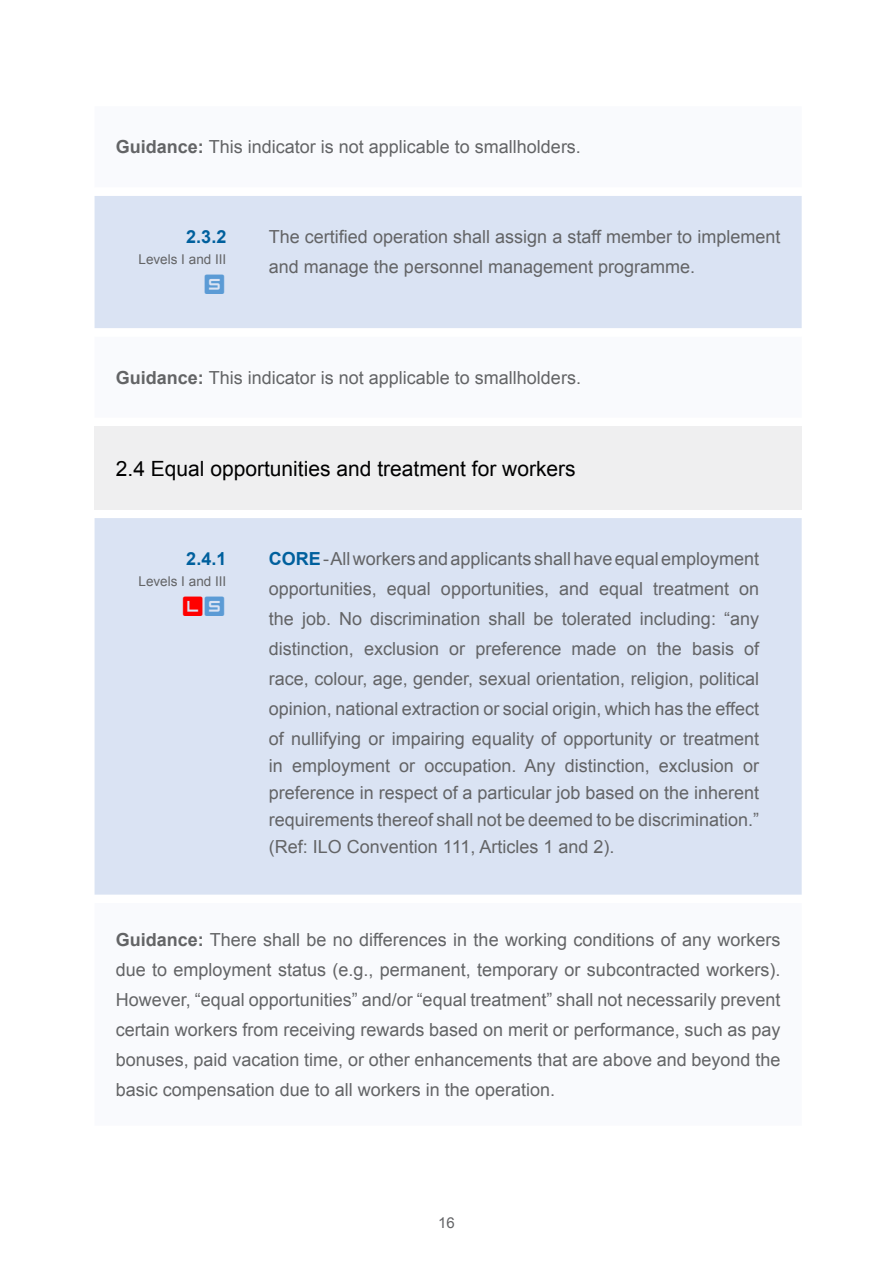
<style>
.page{position:relative;width:893px;height:1263px;background:#fff}
.page>*{position:absolute;margin:0;border:0;box-sizing:border-box;transform-origin:0 0}
.t1{font:34.5px "Curved Square";color:#f00}
.t2{font:34.5px "Curved Square";color:#5b9bd5}
.t3{font:21px "Arial";color:#000}
.t4{font:18px/30px "Arial";color:#636466;text-align:justify}
.t5{font:700 18px "Arial";color:#00609d}
.t6{font:15px "Arial";color:#636466}
.t7{font:13.5px "Arial";color:#636466}
.s1{font-weight:700}
.s2{color:#5b9bd5}
.s3{font-weight:700;color:#00609d}
</style>
<div class="page">
<svg style="left:95px;top:196px;width:707px;height:699px;fill:#dae3f3"></svg>
<div style="left:95px;top:426px;width:707px;height:84px;background:#efeff0"></div>
<p class="t4" style="left:116px;top:132px;width:467px"><span class="s1">Guidance:</span> This indicator is not applicable to smallholders.</p>
<p class="t5" style="left:186px;top:224px;width:42px">2.3.2</p>
<p class="t7" style="left:139px;top:250px;width:89px">Levels I and III</p>
<h1 class="t2" style="left:205px;top:262px;width:23px">s</h1>
<p class="t4" style="left:269px;top:222px;width:513px">The certified operation shall assign a staff member to implement and manage the personnel management programme.</p>
<p class="t4" style="left:116px;top:362px;width:467px"><span class="s1">Guidance:</span> This indicator is not applicable to smallholders.</p>
<p class="t3" style="left:116px;top:454px;width:461px">2.4 Equal opportunities and treatment for workers</p>
<p class="t5" style="left:186px;top:546px;width:42px">2.4.1</p>
<p class="t7" style="left:139px;top:572px;width:89px">Levels I and III</p>
<h1 class="t1" style="left:183px;top:584px;width:45px">l<span class="s2">s</span></h1>
<p class="t4" style="left:269px;top:544px;width:492px"><span class="s3">CORE</span> - All workers and applicants shall have equal employment opportunities, equal opportunities, and equal treatment on the job. No discrimination shall be tolerated including: “any distinction, exclusion or preference made on the basis of race, colour, age, gender, sexual orientation, religion, political opinion, national extraction or social origin, which has the effect of nullifying or impairing equality of opportunity or treatment</p>
<p class="t4" style="left:269px;top:752px;width:492px;line-height:27px">in employment or occupation. Any distinction, exclusion or preference in respect of a particular job based on the inherent requirements thereof shall not be deemed to be discrimination.” (Ref: ILO Convention 111, Articles 1 and 2).</p>
<p class="t4" style="left:116px;top:925px;width:666px"><span class="s1">Guidance:</span> There shall be no differences in the working conditions of any workers due to employment status (e.g., permanent, temporary or subcontracted workers).<br>However, “equal opportunities” and/or “equal treatment” shall not necessarily prevent certain workers from receiving rewards based on merit or performance, such as pay bonuses, paid vacation time, or other enhancements that are above and beyond the basic compensation due to all workers in the operation.</p>
<p class="t6" style="left:438px;top:1212px;width:18px">16</p>
</div>
